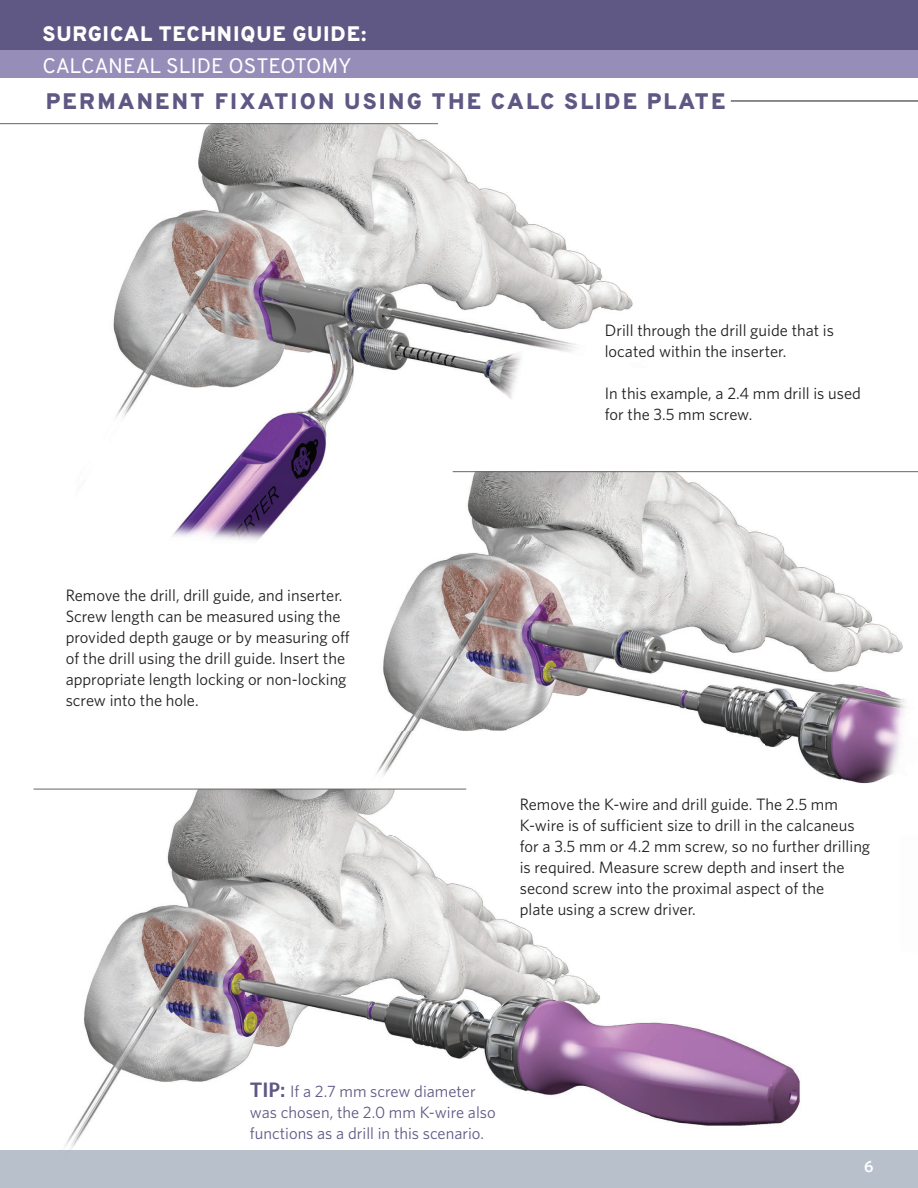
<style>
.page{position:relative;width:918px;height:1188px;background:#fff}
.page>*{position:absolute;margin:0;border:0;box-sizing:border-box;transform-origin:0 0}
.t1{font:800 22.5px "Overpass";letter-spacing:.1em;color:#5f5784}
.t2{font:800 21px "Overpass";letter-spacing:.04em;color:#fff}
.t3{font:21px "Overpass";letter-spacing:-.01em;color:#fff}
.t4{font:16.5px/21px "Whitney";color:#231f20}
.t5{font:16.5px/21px "Whitney";color:#615986}
.t6{font:600 16.5px "Whitney";color:#fff}
.s1{font-weight:600;font-size:21px;color:#5f5784}
</style>
<div class="page">
<div style="left:0;top:48px;width:918px;height:30px;background:#968eb9"></div>
<div style="left:0;top:0;width:918px;height:50px;background:#5f5784"></div>
<div style="left:0;top:1150px;width:918px;height:38px;background:#b8c1cb"></div>
<img style="left:765px;top:472px;width:153px;height:311px">
<img style="left:252px;top:543px;width:513px;height:246px">
<img style="left:33px;top:789px;width:256px;height:206px">
<img style="left:289px;top:836px;width:309px;height:159px">
<img style="left:64px;top:995px;width:736px;height:155px">
<img style="left:252px;top:789px;width:215px;height:47px">
<img style="left:75px;top:124px;width:527px;height:209px">
<img style="left:602px;top:281px;width:31px;height:30px">
<img style="left:115px;top:333px;width:170px;height:208px">
<img style="left:285px;top:333px;width:292px;height:139px">
<img style="left:252px;top:472px;width:561px;height:71px">
<img style="left:900px;top:567px;width:18px;height:216px">
<hr style="left:34px;top:789px;width:432px;height:1px;background:#666">
<hr style="left:0;top:123px;width:438px;height:1px;background:#666">
<hr style="left:453px;top:471px;width:465px;height:1px;background:#666">
<hr style="left:731px;top:100px;width:187px;height:2px;background:#666">
<p class="t2" style="left:43px;top:21px;width:325px">SURGICAL TECHNIQUE GUIDE:</p>
<p class="t3" style="left:43px;top:52px;width:311px">CALCANEAL SLIDE OSTEOTOMY</p>
<h1 class="t1" style="left:46px;top:87px;width:681px">PERMANENT FIXATION USING THE CALC SLIDE PLATE</h1>
<p class="t4" style="left:605px;top:319px;width:231px">Drill through the drill guide that is located within the inserter.</p>
<p class="t4" style="left:605px;top:382px;width:258px">In this example, a 2.4 mm drill is used for the 3.5 mm screw.</p>
<p class="t4" style="left:66px;top:584px;width:286px">Remove the drill, drill guide, and inserter.<br>Screw length can be measured using the provided depth gauge or by measuring off of the drill using the drill guide. Insert the appropriate length locking or non-locking screw into the hole.</p>
<p class="t4" style="left:520px;top:794px;width:352px">Remove the K-wire and drill guide. The 2.5 mm K-wire is of sufficient size to drill in the calcaneus for a 3.5 mm or 4.2 mm screw, so no further drilling is required. Measure screw depth and insert the second screw into the proximal aspect of the<br>plate using a screw driver.</p>
<p class="t5" style="left:250px;top:1080px;width:247px"><span class="s1">TIP:</span> If a 2.7 mm screw diameter was chosen, the 2.0 mm K-wire also functions as a drill in this scenario.</p>
<p class="t6" style="left:864px;top:1156px;width:11px">6</p>
</div>
